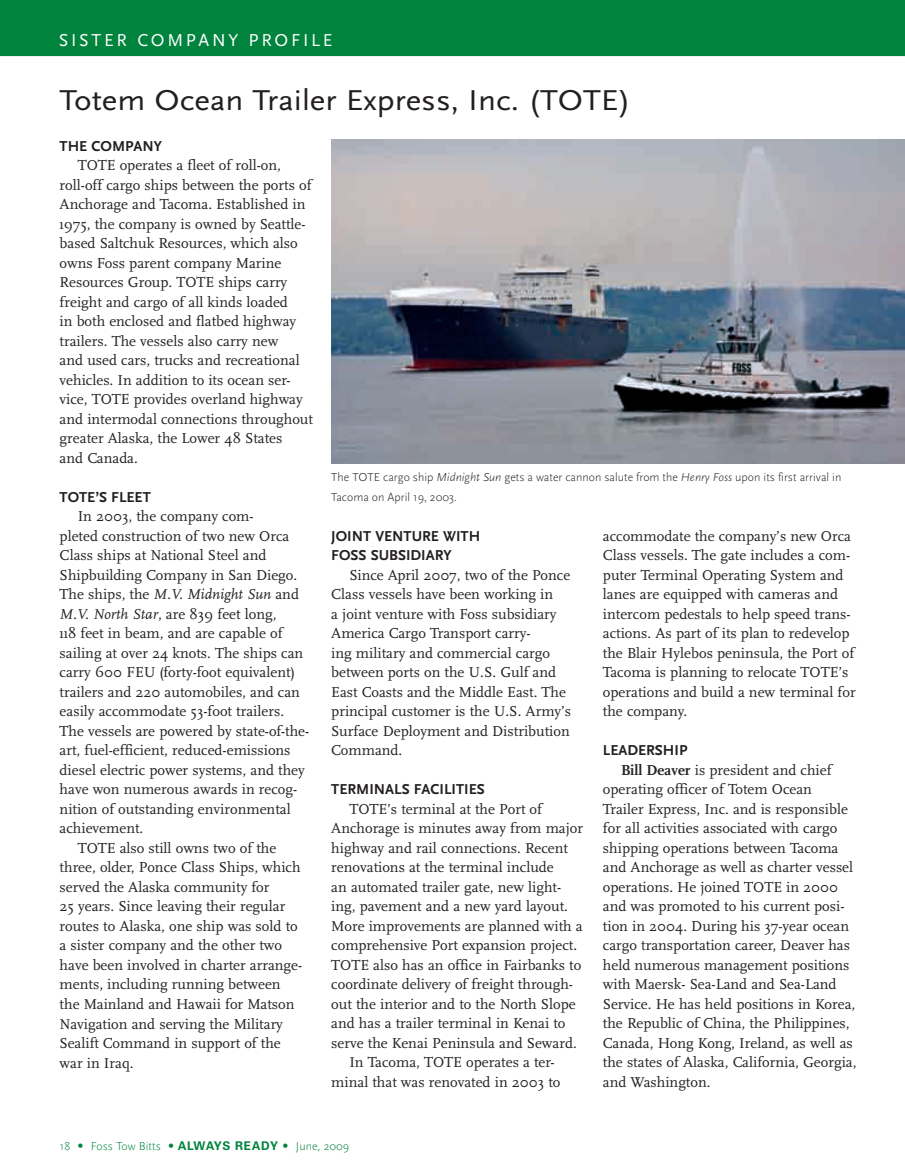
<style>
.page{position:relative;width:905px;height:1175px;background:#fff}
.page>*{position:absolute;margin:0;border:0;box-sizing:border-box;transform-origin:0 0}
.t1{font:30px "Scala Sans";color:#231f20;scale:1.1 1}
.t2{font:18px "Scala Sans LF";letter-spacing:.15em;color:#fff}
.t3{font:15px/19.5px "Scala";color:#231f20}
.t4{font:700 15px/19.5px "Scala Sans";color:#231f20}
.t5{font:300 12px/19.5px "Scala Sans";color:#231f20}
.t6{font:300 12px "Scala Sans";color:#00843d}
.s1{font-style:italic}
.s2{font-weight:700}
.s3{font-family:"Univers"}
.s4{font-family:"Univers";font-weight:700}
</style>
<div class="page">
<img style="left:331px;top:140px;width:574px;height:323px">
<div style="left:0;top:0;width:905px;height:56px;background:#00843d"></div>
<p class="t2" style="left:59px;top:33px;width:275px">SISTER COMPANY PROFILE</p>
<h1 class="t1" style="left:60px;top:89px;width:520px">Totem Ocean Trailer Express, Inc. (TOTE)</h1>
<p class="t4" style="left:60px;top:137px;width:104px">THE COMPANY</p>
<p class="t3" style="left:60px;top:156px;width:255px;text-indent:18px">TOTE operates a fleet of roll-on, roll-off cargo ships between the ports of Anchorage and Tacoma. Established in 1975, the company is owned by Seattle&shy;based Saltchuk Resources, which also owns Foss parent company Marine Resources Group. TOTE ships carry freight and cargo of all kinds loaded<br>in both enclosed and flatbed highway trailers. The vessels also carry new<br>and used cars, trucks and recreational vehicles. In addition to its ocean ser&shy;vice, TOTE provides overland highway and intermodal connections throughout greater Alaska, the Lower 48 States<br>and Canada.</p>
<p class="t4" style="left:60px;top:488px;width:93px">TOTE’S FLEET</p>
<p class="t3" style="left:78px;top:507px;width:177px">In 2003, the company com-</p>
<p class="t3" style="left:60px;top:527px;width:231px">pleted construction of two new Orca</p>
<p class="t3" style="left:60px;top:546px;width:208px">Class ships at National Steel and</p>
<p class="t3" style="left:60px;top:566px;width:239px">Shipbuilding Company in San Diego.</p>
<p class="t3" style="left:60px;top:585px;width:241px">The ships, the <span class="s1">M.V. Midnight Sun</span> and</p>
<p class="t3" style="left:60px;top:605px;width:218px"><span class="s1">M.V. North Star</span>, are 839 feet long,</p>
<p class="t3" style="left:60px;top:624px;width:224px">118 feet in beam, and are capable of</p>
<p class="t3" style="left:60px;top:644px;width:245px">sailing at over 24 knots. The ships can</p>
<p class="t3" style="left:60px;top:663px;width:237px">carry 600 FEU (forty-foot equivalent)</p>
<p class="t3" style="left:60px;top:683px;width:242px">trailers and 220 automobiles, and can</p>
<p class="t3" style="left:60px;top:702px;width:226px">easily accommodate 53-foot trailers.</p>
<p class="t3" style="left:60px;top:722px;width:251px">The vessels are powered by state-of-the-</p>
<p class="t3" style="left:60px;top:741px;width:232px">art, fuel-efficient, reduced-emissions</p>
<p class="t3" style="left:60px;top:761px;width:246px">diesel electric power systems, and they</p>
<p class="t3" style="left:60px;top:780px;width:239px">have won numerous awards in recog-</p>
<p class="t3" style="left:60px;top:800px;width:232px">nition of outstanding environmental</p>
<p class="t3" style="left:60px;top:819px;width:85px">achievement.</p>
<p class="t3" style="left:78px;top:839px;width:200px">TOTE also still owns two of the</p>
<p class="t3" style="left:60px;top:858px;width:242px">three, older, Ponce Class Ships, which</p>
<p class="t3" style="left:60px;top:878px;width:211px">served the Alaska community for</p>
<p class="t3" style="left:60px;top:897px;width:227px">25 years. Since leaving their regular</p>
<p class="t3" style="left:60px;top:917px;width:239px">routes to Alaska, one ship was sold to</p>
<p class="t3" style="left:60px;top:936px;width:224px">a sister company and the other two</p>
<p class="t3" style="left:60px;top:956px;width:244px">have been involved in charter arrange-</p>
<p class="t3" style="left:60px;top:975px;width:222px">ments, including running between</p>
<p class="t3" style="left:60px;top:995px;width:236px">the Mainland and Hawaii for Matson</p>
<p class="t3" style="left:60px;top:1014px;width:225px">Navigation and serving the Military</p>
<p class="t3" style="left:60px;top:1034px;width:223px">Sealift Command in support of the</p>
<p class="t3" style="left:60px;top:1053px;width:75px">war in Iraq.</p>
<p class="t5" style="left:331px;top:468px;width:511px">The TOTE cargo ship <span class="s1">Midnight Sun</span> gets a water cannon salute from the <span class="s1">Henry Foss</span> upon its first arrival in<br>Tacoma on April 19, 2003.</p>
<p class="t4" style="left:331px;top:527px;width:150px">JOINT VENTURE WITH<br>FOSS SUBSIDIARY</p>
<p class="t3" style="left:331px;top:566px;width:241px;text-indent:18px">Since April 2007, two of the Ponce<br>Class vessels have been working in<br>a joint venture with Foss subsidiary<br>America Cargo Transport carry-<br>ing military and commercial cargo between ports on the U.S. Gulf and<br>East Coasts and the Middle East. The principal customer is the U.S. Army’s<br>Surface Deployment and Distribution<br>Command.</p>
<p class="t4" style="left:331px;top:780px;width:155px">TERMINALS FACILITIES</p>
<p class="t3" style="left:349px;top:800px;width:194px">TOTE’s terminal at the Port of</p>
<p class="t3" style="left:331px;top:819px;width:253px">Anchorage is minutes away from major</p>
<p class="t3" style="left:331px;top:839px;width:238px">highway and rail connections. Recent</p>
<p class="t3" style="left:331px;top:858px;width:224px">renovations at the terminal include</p>
<p class="t3" style="left:331px;top:878px;width:231px">an automated trailer gate, new light-</p>
<p class="t3" style="left:331px;top:897px;width:238px">ing, pavement and a new yard layout.</p>
<p class="t3" style="left:331px;top:917px;width:253px">More improvements are planned with a</p>
<p class="t3" style="left:331px;top:936px;width:247px">comprehensive Port expansion project.</p>
<p class="t3" style="left:331px;top:956px;width:251px">TOTE also has an office in Fairbanks to</p>
<p class="t3" style="left:331px;top:975px;width:243px">coordinate delivery of freight through-</p>
<p class="t3" style="left:331px;top:995px;width:246px">out the interior and to the North Slope</p>
<p class="t3" style="left:331px;top:1014px;width:236px">and has a trailer terminal in Kenai to</p>
<p class="t3" style="left:331px;top:1034px;width:247px">serve the Kenai Peninsula and Seward.</p>
<p class="t3" style="left:349px;top:1053px;width:207px">In Tacoma, TOTE operates a ter-</p>
<p class="t3" style="left:331px;top:1073px;width:231px">minal that was renovated in 2003 to</p>
<p class="t3" style="left:603px;top:527px;width:254px">accommodate the company’s new Orca Class vessels. The gate includes a com&shy;puter Terminal Operating System and lanes are equipped with cameras and intercom pedestals to help speed trans&shy;actions. As part of its plan to redevelop the Blair Hylebos peninsula, the Port of Tacoma is planning to relocate TOTE’s operations and build a new terminal for the company.</p>
<p class="t4" style="left:603px;top:741px;width:86px">LEADERSHIP</p>
<p class="t3" style="left:603px;top:761px;width:255px;text-indent:18px"><span class="s2">Bill Deaver</span> is president and chief operating officer of Totem Ocean Trailer Express, Inc. and is responsible for all activities associated with cargo shipping operations between Tacoma and Anchorage as well as charter vessel operations. He joined TOTE in 2000 and was promoted to his current posi&shy;tion in 2004. During his 37-year ocean cargo transportation career, Deaver has held numerous management positions with Maersk- Sea-Land and Sea-Land Service. He has held positions in Korea, the Republic of China, the Philippines, Canada, Hong Kong, Ireland, as well as the states of Alaska, California, Georgia, and Washington.</p>
<p class="t6" style="left:60px;top:1141px;width:291px">18 <span class="s3">•</span> Foss Tow Bitts <span class="s3">•</span> <span class="s4">ALWAYS READY</span> <span class="s3">•</span> June, 2009</p>
</div>
